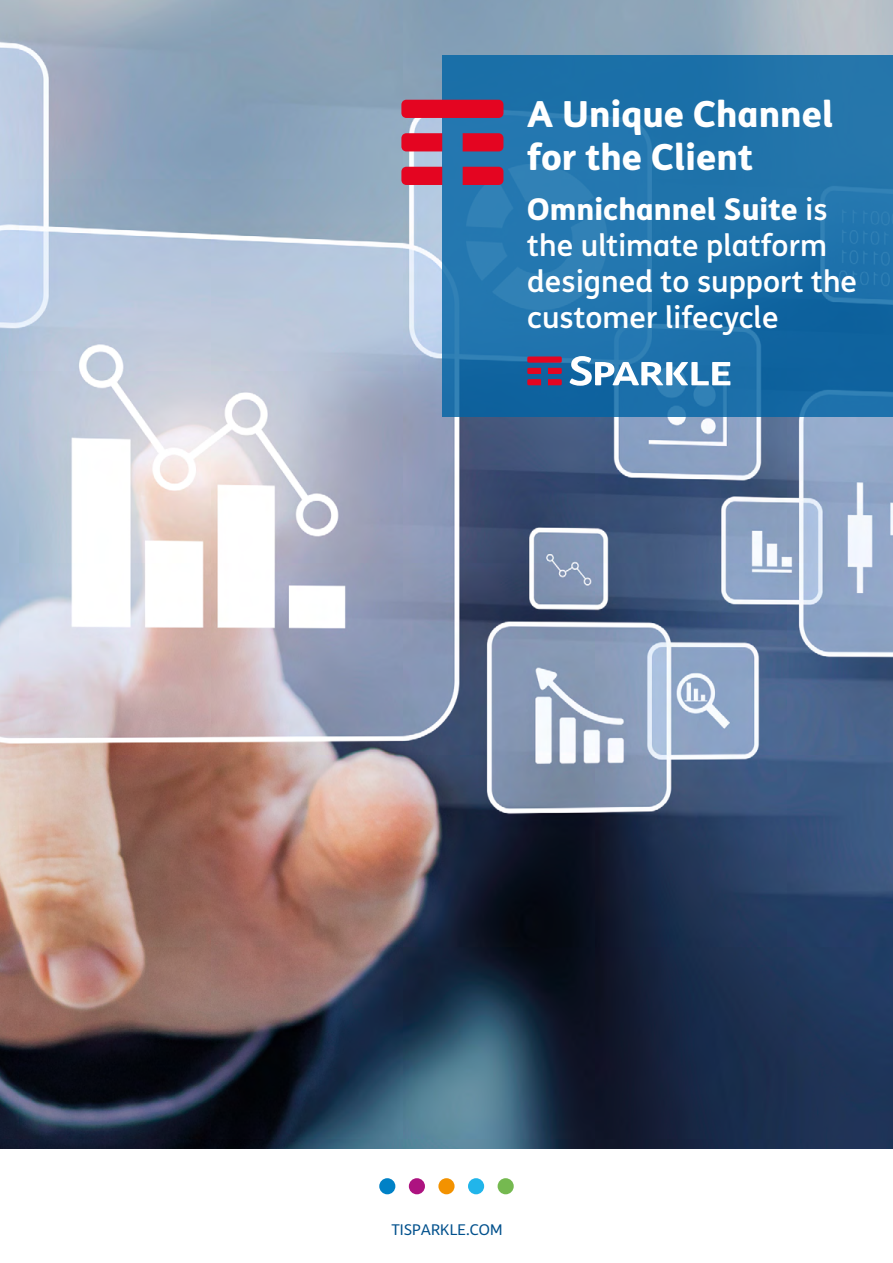
<style>
.page{position:relative;width:893px;height:1263px;background:#fff}
.page>*{position:absolute;margin:0;border:0;box-sizing:border-box;transform-origin:0 0}
.t1{font:800 36px/43.2px "TIM Sans";color:#fff}
.t2{font:500 30px/36px "TIM Sans";color:#fff}
.t3{font:14.85px "TIM Sans";color:#00508c}
.s1{font-weight:800}
</style>
<div class="page">
<img style="left:0;top:0;width:893px;height:1148px">
<svg style="left:442px;top:55px;width:451px;height:362px;fill:#1f73aa"></svg>
<svg style="left:527px;top:356px;width:35px;height:29px"></svg>
<svg style="left:569px;top:356px;width:161px;height:30px"></svg>
<div style="left:379px;top:1178px;width:16px;height:16px;background:#0081c6;border-radius:50%"></div>
<div style="left:409px;top:1178px;width:16px;height:16px;background:#ad1380;border-radius:50%"></div>
<div style="left:438px;top:1178px;width:17px;height:16px;background:#f39200;border-radius:50%"></div>
<div style="left:468px;top:1178px;width:16px;height:16px;background:#21b5ea;border-radius:50%"></div>
<div style="left:498px;top:1178px;width:16px;height:16px;background:#75b950;border-radius:50%"></div>
<svg style="left:401px;top:100px;width:102px;height:85px"></svg>
<p class="t1" style="left:527px;top:90px;width:308px">A Unique Channel for the Client</p>
<p class="t2" style="left:527px;top:190px;width:331px"><span class="s1">Omnichannel Suite</span> is the ultimate platform designed to support the customer lifecycle</p>
<p class="t3" style="left:391px;top:1219px;width:112px">TISPARKLE.COM</p>
</div>
